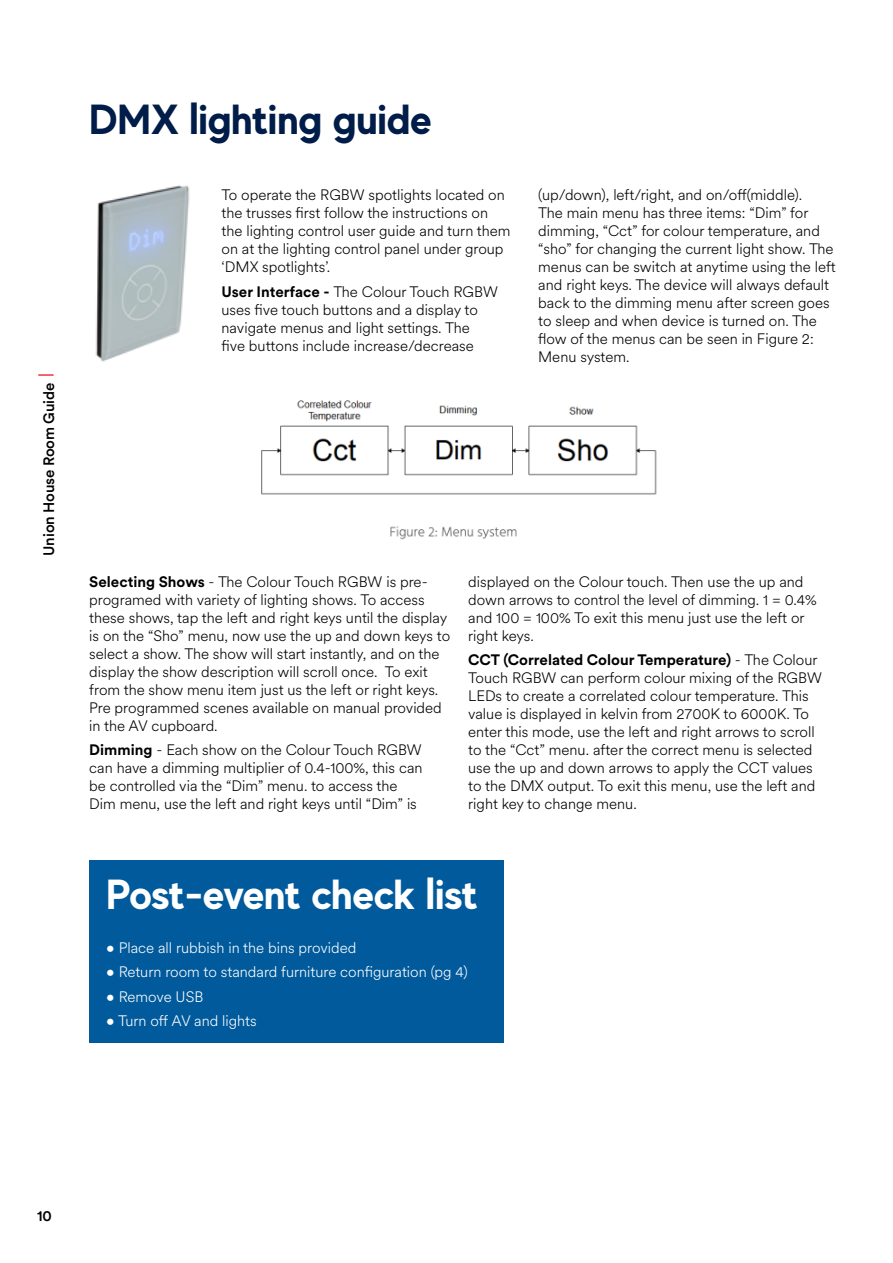
<style>
.page{position:relative;width:893px;height:1263px;background:#fff}
.page>*{position:absolute;margin:0;border:0;box-sizing:border-box;transform-origin:0 0}
.t1{font:700 42px "MADE Evolve Sans";color:#fff}
.t2{font:700 42px "MADE Evolve Sans";color:#001c48}
.t3{font:300 15px/18px "Circular XX";color:#000}
.t4{font:300 15px "Circular XX";color:#fff}
.t5{font:500 15px "Circular XX";letter-spacing:-.01em;color:#000}
.s1{font-weight:700}
</style>
<div class="page">
<img style="left:261px;top:400px;width:396px;height:140px">
<img style="left:95px;top:185px;width:95px;height:177px">
<div style="left:89px;top:861px;width:414px;height:182px;background:#005a9c"></div>
<svg style="left:38px;top:374px;width:16px;height:2px"></svg>
<p class="t5" style="left:39px;top:556px;width:174px;rotate:-90deg">Union House Room Guide</p>
<h1 class="t2" style="left:89px;top:92px;width:344px">DMX lighting guide</h1>
<p class="t3" style="left:222px;top:185px;width:291px">To operate the RGBW spotlights located on the trusses first follow the instructions on the lighting control user guide and turn them on at the lighting control panel under group ‘DMX spotlights’.</p>
<p class="t3" style="left:222px;top:282px;width:278px"><span class="s1">User Interface -</span> The Colour Touch RGBW uses five touch buttons and a display to navigate menus and light settings. The<br>five buttons include increase/decrease</p>
<p class="t3" style="left:538px;top:185px;width:299px">(up/down), left/right, and on/off(middle).<br>The main menu has three items: “Dim” for dimming, “Cct” for colour temperature, and “sho” for changing the current light show. The menus can be switch at anytime using the left and right keys. The device will always default back to the dimming menu after screen goes to sleep and when device is turned on. The flow of the menus can be seen in Figure 2:<br>Menu system.</p>
<p class="t3" style="left:89px;top:572px;width:362px"><span class="s1">Selecting Shows</span> - The Colour Touch RGBW is pre&shy;programed with variety of lighting shows. To access these shows, tap the left and right keys until the display is on the “Sho” menu, now use the up and down keys to select a show. The show will start instantly, and on the display the show description will scroll once. To exit from the show menu item just us the left or right keys.<br>Pre programmed scenes available on manual provided in the AV cupboard.</p>
<p class="t3" style="left:89px;top:740px;width:335px"><span class="s1">Dimming</span> - Each show on the Colour Touch RGBW can have a dimming multiplier of 0.4-100%, this can be controlled via the “Dim” menu. to access the Dim menu, use the left and right keys until “Dim” is</p>
<p class="t3" style="left:468px;top:572px;width:350px">displayed on the Colour touch. Then use the up and down arrows to control the level of dimming. 1 = 0.4% and 100 = 100% To exit this menu just use the left or right keys.</p>
<p class="t3" style="left:468px;top:650px;width:355px"><span class="s1">CCT (Correlated Colour Temperature)</span> - The Colour Touch RGBW can perform colour mixing of the RGBW LEDs to create a correlated colour temperature. This value is displayed in kelvin from 2700K to 6000K. To enter this mode, use the left and right arrows to scroll to the “Cct” menu. after the correct menu is selected use the up and down arrows to apply the CCT values to the DMX output. To exit this menu, use the left and right key to change menu.</p>
<h1 class="t1" style="left:106px;top:868px;width:373px">Post-event check list</h1>
<p class="t4" style="left:106px;top:937px;width:252px">• Place all rubbish in the bins provided</p>
<p class="t4" style="left:106px;top:962px;width:363px">• Return room to standard furniture configuration (pg 4)</p>
<p class="t4" style="left:106px;top:986px;width:99px">• Remove USB</p>
<p class="t4" style="left:106px;top:1011px;width:152px">• Turn off AV and lights</p>
<p class="t5" style="left:37px;top:1205px;width:16px">10</p>
</div>
